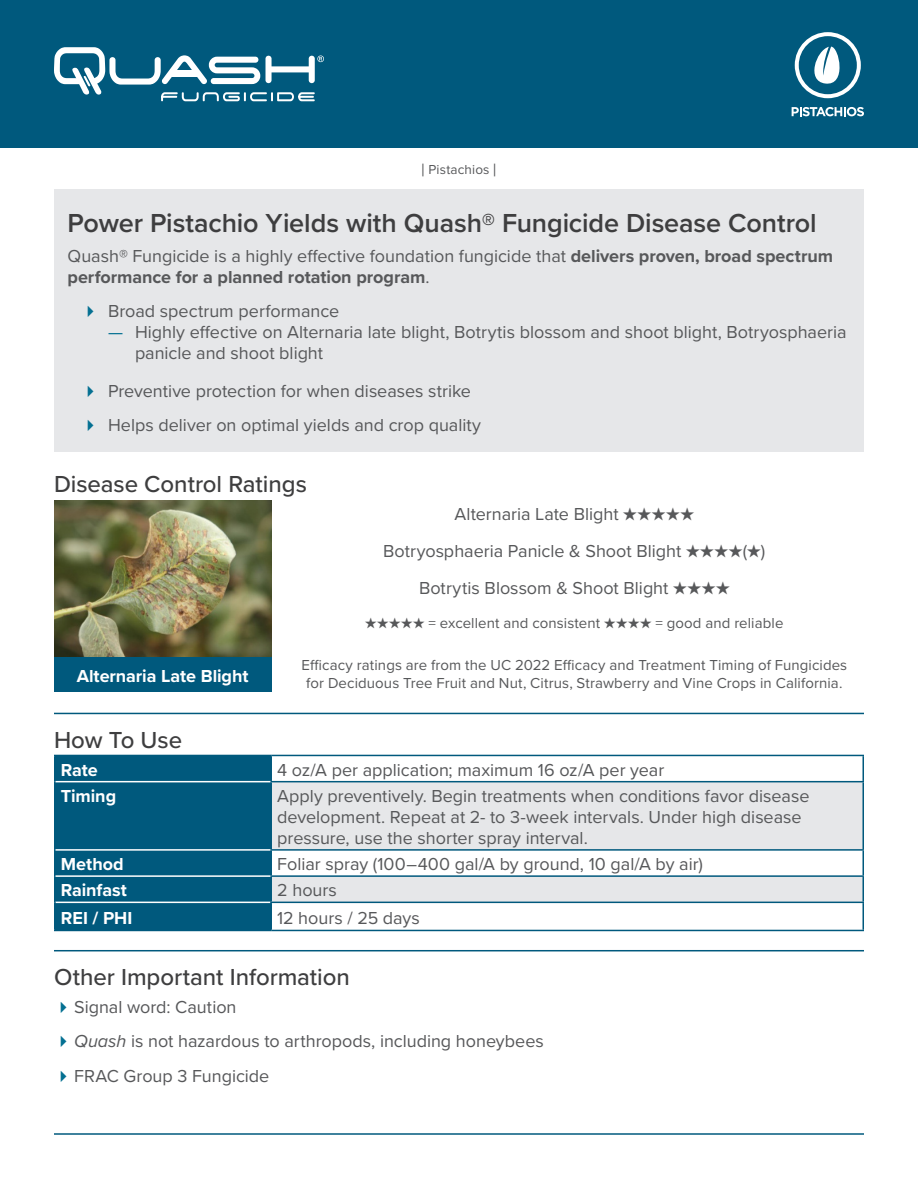
<style>
.page{position:relative;width:918px;height:1188px;background:#fff}
.page>*{position:absolute;margin:0;border:0;box-sizing:border-box;transform-origin:0 0}
.Heading_1{font:600 27px "Proxima Nova";letter-spacing:-.005em;color:#3e3e3f}
.Heading_2_rule{font:500 24px "Proxima Nova";letter-spacing:-.005em;color:#3e3e3f}
.Heading_2{font:500 24px "Proxima Nova";letter-spacing:-.005em;color:#3e3e3f}
.table_cell{font:18px/21px "Proxima Nova";color:#57585a}
.body{font:700 18px/21px "Proxima Nova";color:#57585a}
.body-2{font:18px "Proxima Nova";color:#57585a}
.table_header{font:700 18px "Proxima Nova";letter-spacing:-.005em;color:#fff}
.table_cell-2{font:700 18px "Proxima Nova";letter-spacing:-.005em;color:#fff}
.table_cell-3{font:15px/18px "Proxima Nova";letter-spacing:.005em;color:#57585a;text-align:center}
.body-3{font:15px "Proxima Nova";letter-spacing:.01em;color:#57585a}
.crop{font:13.5px "Proxima Nova";letter-spacing:.01em;color:#57585a}
.s1{font-size:18px}
.s2{font-weight:400}
.s3{color:#047092}
.s4{font-weight:700}
.s5{font-style:italic}
</style>
<div class="page">
<div style="left:0;top:0;width:918px;height:148px;background:#00597d"></div>
<hr style="left:54px;top:1133px;width:810px;height:2px;background:#00597d">
<svg style="left:54px;top:47px;width:270px;height:54px"></svg>
<svg style="left:792px;top:107px;width:72px;height:9px"></svg>
<svg style="left:795px;top:32px;width:66px;height:66px"></svg>
<div style="left:54px;top:189px;width:810px;height:262px;background:#e6e7e9"></div>
<hr style="left:54px;top:713px;width:810px;height:1px;background:#00597d">
<hr style="left:54px;top:950px;width:810px;height:1px;background:#00597d">
<div style="left:56px;top:756px;width:214px;height:174px;background:#00597d"></div>
<svg style="left:272px;top:782px;width:590px;height:120px;fill:#e6e7e9"></svg>
<hr style="left:271px;top:755px;width:593px;height:1px;background:#00597d">
<hr style="left:862px;top:756px;width:2px;height:25px;background:#00597d">
<hr style="left:270px;top:781px;width:594px;height:1px;background:#00597d">
<hr style="left:862px;top:782px;width:2px;height:67px;background:#00597d">
<hr style="left:270px;top:849px;width:594px;height:2px;background:#00597d">
<hr style="left:862px;top:851px;width:2px;height:24px;background:#00597d">
<hr style="left:270px;top:875px;width:594px;height:2px;background:#00597d">
<hr style="left:862px;top:877px;width:2px;height:25px;background:#00597d">
<hr style="left:54px;top:755px;width:217px;height:1px;background:#00597d">
<hr style="left:54px;top:756px;width:2px;height:26px;background:#00597d">
<hr style="left:270px;top:756px;width:2px;height:25px;background:#00597d">
<hr style="left:54px;top:782px;width:2px;height:68px;background:#00597d">
<hr style="left:270px;top:782px;width:2px;height:67px;background:#00597d">
<hr style="left:54px;top:850px;width:2px;height:26px;background:#00597d">
<hr style="left:270px;top:851px;width:2px;height:24px;background:#00597d">
<hr style="left:54px;top:876px;width:2px;height:26px;background:#00597d">
<hr style="left:270px;top:877px;width:2px;height:25px;background:#00597d">
<hr style="left:56px;top:781px;width:214px;height:1px;background:#fff">
<hr style="left:56px;top:849px;width:214px;height:2px;background:#fff">
<hr style="left:56px;top:875px;width:214px;height:2px;background:#fff">
<hr style="left:56px;top:902px;width:214px;height:1px;background:#fff">
<hr style="left:54px;top:902px;width:2px;height:28px;background:#00597d">
<hr style="left:270px;top:902px;width:594px;height:1px;background:#00597d">
<hr style="left:270px;top:903px;width:2px;height:27px;background:#00597d">
<hr style="left:862px;top:903px;width:2px;height:27px;background:#00597d">
<hr style="left:54px;top:930px;width:217px;height:1px;background:#00597d">
<hr style="left:271px;top:930px;width:593px;height:1px;background:#00597d">
<img style="left:54px;top:500px;width:217px;height:157px">
<div style="left:54px;top:657px;width:217px;height:35px;background:#00597d"></div>
<p class="crop" style="left:421px;top:160px;width:77px"><span class="s1">|</span> Pistachios <span class="s1">|</span></p>
<p class="Heading_1" style="left:68px;top:203px;width:751px">Power Pistachio Yields with Quash® Fungicide Disease Control</p>
<p class="body" style="left:68px;top:245px;width:767px"><span class="s2">Quash® Fungicide is a highly effective foundation fungicide that</span> delivers proven, broad spectrum performance for a planned rotation program<span class="s2">.</span></p>
<p class="table_cell" style="left:108px;top:300px;width:233px">Broad spectrum performance</p>
<p class="table_cell" style="left:135px;top:321px;width:713px;text-indent:-27px"><span class="s3">—</span> Highly effective on Alternaria late blight, Botrytis blossom and shoot blight, Botryosphaeria panicle and shoot blight</p>
<p class="table_cell" style="left:108px;top:379px;width:365px">Preventive protection for when diseases strike</p>
<p class="table_cell" style="left:108px;top:414px;width:375px">Helps deliver on optimal yields and crop quality</p>
<p class="Heading_2" style="left:54px;top:466px;width:254px">Disease Control Ratings</p>
<p class="table_cell-2" style="left:77px;top:662px;width:173px">Alternaria Late Blight</p>
<p class="body-2" style="left:455px;top:500px;width:241px">Alternaria Late Blight <span class="s4">★★★★★</span></p>
<p class="body-2" style="left:383px;top:538px;width:384px">Botryosphaeria Panicle &amp; Shoot Blight <span class="s4">★★★★</span>(<span class="s4">★</span>)</p>
<p class="body-2" style="left:419px;top:575px;width:312px">Botrytis Blossom &amp; Shoot Blight <span class="s4">★★★★</span></p>
<p class="body-3" style="left:365px;top:612px;width:420px"><span class="s4">★★★★★</span> = excellent and consistent <span class="s4">★★★★</span> = good and reliable</p>
<p class="table_cell-3" style="left:301px;top:655px;width:547px">Efficacy ratings are from the UC 2022 Efficacy and Treatment Timing of Fungicides for Deciduous Tree Fruit and Nut, Citrus, Strawberry and Vine Crops in California.</p>
<p class="Heading_2_rule" style="left:54px;top:722px;width:130px">How To Use</p>
<p class="table_header" style="left:61px;top:756px;width:39px">Rate</p>
<p class="table_cell" style="left:277px;top:758px;width:389px">4 oz/A per application; maximum 16 oz/A per year</p>
<p class="table_header" style="left:61px;top:782px;width:57px">Timing</p>
<p class="table_cell" style="left:277px;top:785px;width:534px">Apply preventively. Begin treatments when conditions favor disease development. Repeat at 2- to 3-week intervals. Under high disease pressure, use the shorter spray interval.</p>
<p class="table_header" style="left:61px;top:851px;width:64px">Method</p>
<p class="table_cell" style="left:277px;top:853px;width:427px">Foliar spray (100–400 gal/A by ground, 10 gal/A by air)</p>
<p class="table_header" style="left:61px;top:877px;width:68px">Rainfast</p>
<p class="table_cell" style="left:277px;top:879px;width:61px">2 hours</p>
<p class="table_header" style="left:61px;top:904px;width:73px">REI / PHI</p>
<p class="table_cell" style="left:277px;top:906px;width:144px">12 hours / 25 days</p>
<p class="Heading_2_rule" style="left:54px;top:959px;width:297px">Other Important Information</p>
<p class="table_cell" style="left:74px;top:996px;width:164px">Signal word: Caution</p>
<p class="table_cell" style="left:74px;top:1030px;width:471px"><span class="s5">Quash</span> is not hazardous to arthropods, including honeybees</p>
<p class="table_cell" style="left:74px;top:1065px;width:197px">FRAC Group 3 Fungicide</p>
</div>
